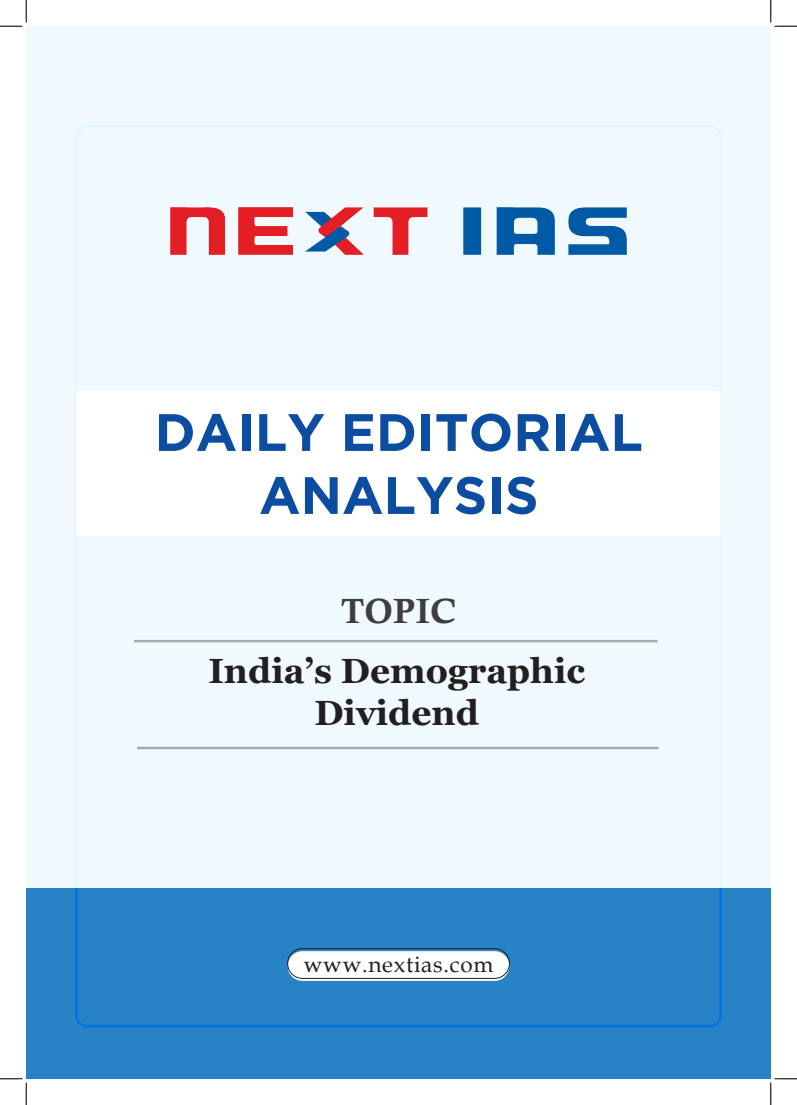
<style>
.page{position:relative;width:797px;height:1105px;background:#fff}
.page>*{position:absolute;margin:0;border:0;box-sizing:border-box;transform-origin:0 0}
.t1{font:700 52.5px/63px "Gotham";color:#0d4da1;text-align:center}
.t2{font:700 35px/42px "Georgia";color:#231f20;text-align:center}
.t3{font:35px "Calis MT Bol";letter-spacing:.02em;color:#3e3e3f}
.t4{font:22.5px "Book Antiqua";letter-spacing:.03em;color:#231f20}
</style>
<div class="page">
<div style="left:26px;top:26px;width:744px;height:1053px;background:#f0f9fd"></div>
<img style="left:171px;top:207px;width:455px;height:48px">
<div style="left:26px;top:888px;width:744px;height:191px;background:#2783c5"></div>
<div style="left:77px;top:391px;width:644px;height:144px;background:#fff"></div>
<div style="left:287px;top:951px;width:222px;height:30px;background:#fff;border-radius:15px"></div>
<div style="left:287px;top:948px;width:222px;height:31px;border:1px solid #231f20;border-radius:15px"></div>
<hr style="left:137px;top:747px;width:521px;height:2px;background:#a8a9ad">
<hr style="left:134px;top:640px;width:523px;height:2px;background:#a8a9ad">
<svg style="left:0;top:0;width:27px;height:27px"></svg>
<svg style="left:0;top:1078px;width:27px;height:27px"></svg>
<svg style="left:770px;top:0;width:27px;height:27px"></svg>
<svg style="left:770px;top:1078px;width:27px;height:27px"></svg>
<p class="t1" style="left:155px;top:399px;width:490px">DAILY EDITORIAL<br>ANALYSIS</p>
<p class="t3" style="left:341px;top:591px;width:118px">TOPIC</p>
<p class="t2" style="left:208px;top:650px;width:378px">India’s Demographic<br>Dividend</p>
<p class="t4" style="left:304px;top:948px;width:191px">www.nextias.com</p>
</div>
